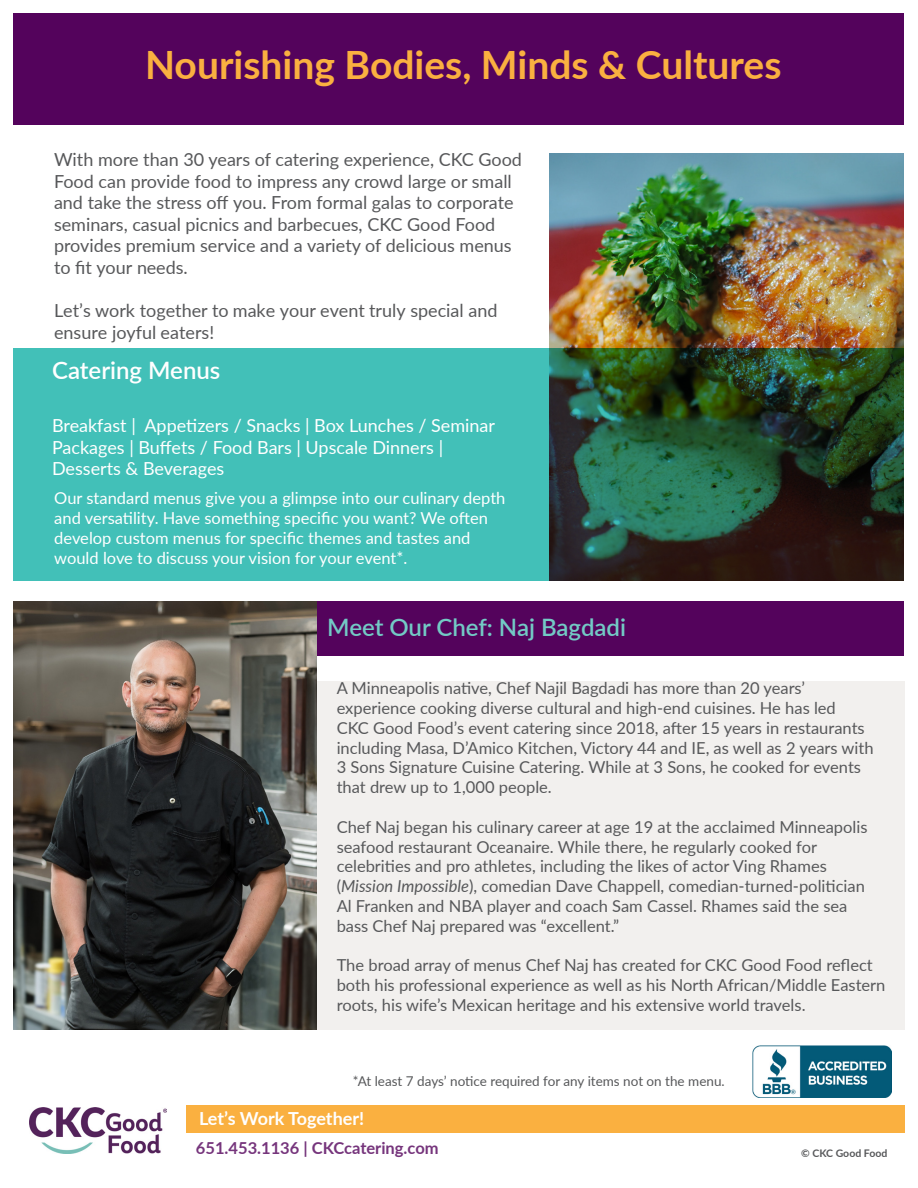
<style>
.page{position:relative;width:918px;height:1188px;background:#fff}
.page>*{position:absolute;margin:0;border:0;box-sizing:border-box;transform-origin:0 0}
.t1{font:700 39px "Lato";color:#fab040}
.t2{font:600 24px "Lato";color:#73cac5}
.t3{font:600 24px "Lato";color:#fff}
.t4{font:18px/21.6px "Lato";color:#57585a}
.t5{font:18px/21.6px "Lato";color:#fff}
.t6{font:700 18px "Lato";letter-spacing:-.005em;color:#fff}
.t7{font:16.5px/19.8px "Lato";color:#57585a}
.t8{font:16.5px "Lato";color:#fff}
.t9{font:700 16.5px "Lato";color:#76357c}
.t10{font:13.5px "Lato";color:#57585a}
.t11{font:700 10.5px "Lato";color:#57585a}
.s1{font-style:italic}
</style>
<div class="page">
<img style="left:29px;top:1108px;width:138px;height:45px">
<div style="left:186px;top:1106px;width:718px;height:27px;background:#fab040"></div>
<div style="left:316px;top:681px;width:588px;height:348px;background:#f2f0ee"></div>
<div style="left:14px;top:601px;width:890px;height:55px;background:#54035c"></div>
<div style="left:14px;top:14px;width:890px;height:111px;background:#54035c"></div>
<img style="left:549px;top:154px;width:355px;height:194px">
<img style="left:14px;top:601px;width:302px;height:428px">
<svg style="left:14px;top:348px;width:890px;height:232px;background:#368d7f"></svg>
<img style="left:752px;top:1045px;width:139px;height:53px">
<p class="t1" style="left:145px;top:36px;width:638px">Nourishing Bodies, Minds &amp; Cultures</p>
<p class="t4" style="left:54px;top:148px;width:470px">With more than 30 years of catering experience, CKC Good Food can provide food to impress any crowd large or small and take the stress off you. From formal galas to corporate seminars, casual picnics and barbecues, CKC Good Food provides premium service and a variety of delicious menus to fit your needs.</p>
<p class="t4" style="left:54px;top:299px;width:445px">Let’s work together to make your event truly special and ensure joyful eaters!</p>
<p class="t3" style="left:52px;top:353px;width:170px">Catering Menus</p>
<p class="t5" style="left:52px;top:414px;width:445px">Breakfast | Appetizers / Snacks | Box Lunches / Seminar<br>Packages | Buffets / Food Bars | Upscale Dinners |<br>Desserts &amp; Beverages</p>
<p class="t8" style="left:54px;top:487px;width:453px">Our standard menus give you a glimpse into our culinary depth</p>
<p class="t8" style="left:54px;top:506px;width:435px">and versatility. Have something specific you want? We often</p>
<p class="t8" style="left:54px;top:526px;width:418px">develop custom menus for specific themes and tastes and</p>
<p class="t8" style="left:54px;top:546px;width:355px">would love to discuss your vision for your event*.</p>
<p class="t2" style="left:327px;top:610px;width:300px">Meet Our Chef: Naj Bagdadi</p>
<p class="t7" style="left:337px;top:678px;width:538px">A Minneapolis native, Chef Najil Bagdadi has more than 20 years’ experience cooking diverse cultural and high-end cuisines. He has led<br>CKC Good Food’s event catering since 2018, after 15 years in restaurants including Masa, D’Amico Kitchen, Victory 44 and IE, as well as 2 years with 3 Sons Signature Cuisine Catering. While at 3 Sons, he cooked for events that drew up to 1,000 people.</p>
<p class="t7" style="left:337px;top:816px;width:532px">Chef Naj began his culinary career at age 19 at the acclaimed Minneapolis seafood restaurant Oceanaire. While there, he regularly cooked for celebrities and pro athletes, including the likes of actor Ving Rhames (<span class="s1">Mission Impossible</span>), comedian Dave Chappell, comedian-turned-politician Al Franken and NBA player and coach Sam Cassel. Rhames said the sea bass Chef Naj prepared was “excellent.”</p>
<p class="t7" style="left:337px;top:955px;width:550px">The broad array of menus Chef Naj has created for CKC Good Food reflect both his professional experience as well as his North African/Middle Eastern roots, his wife’s Mexican heritage and his extensive world travels.</p>
<p class="t10" style="left:353px;top:1071px;width:373px">*At least 7 days’ notice required for any items not on the menu.</p>
<p class="t6" style="left:199px;top:1105px;width:167px">Let’s Work Together!</p>
<p class="t9" style="left:196px;top:1136px;width:244px">651.453.1136 | CKCcatering.com</p>
<p class="t11" style="left:801px;top:1146px;width:88px">© CKC Good Food</p>
</div>
